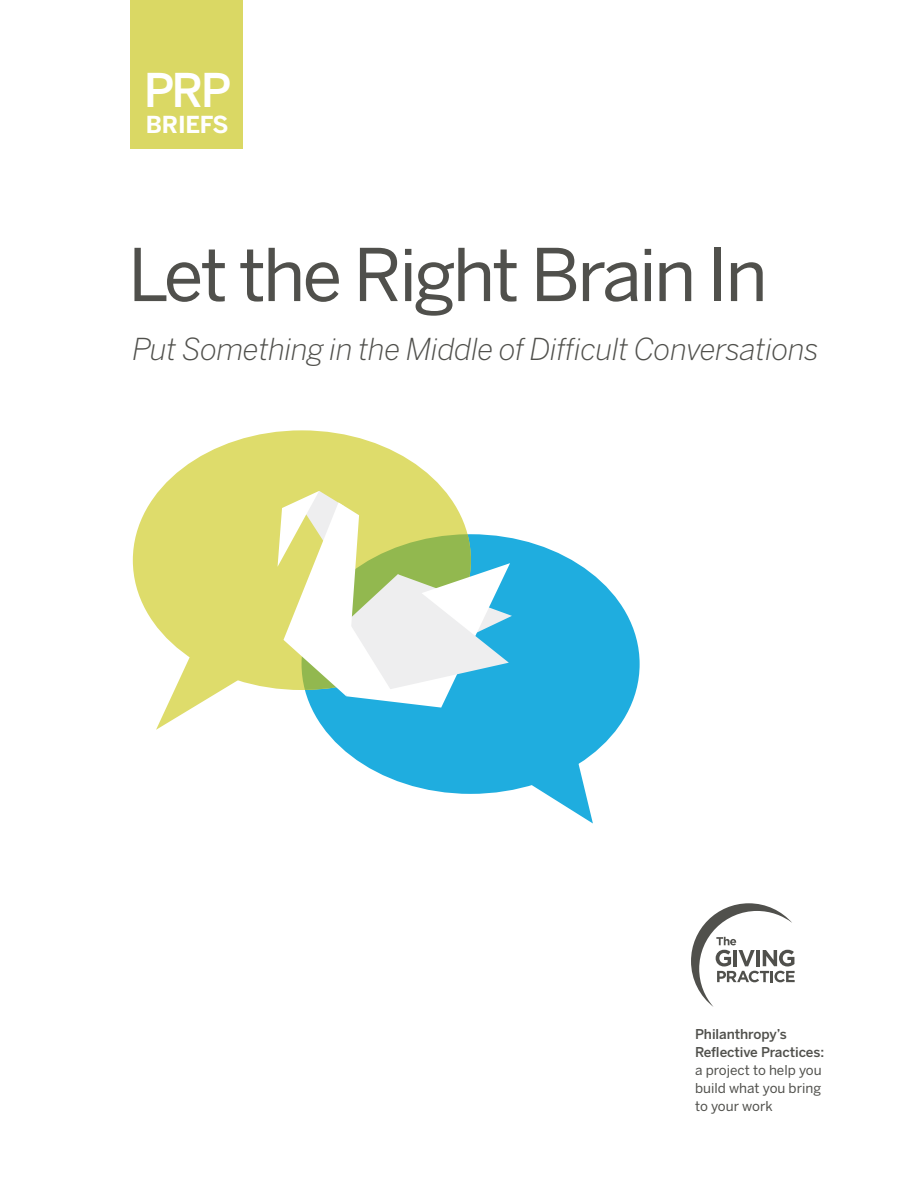
<style>
.page{position:relative;width:918px;height:1188px;background:#fff}
.page>*{position:absolute;margin:0;border:0;box-sizing:border-box;transform-origin:0 0}
.t1{font:72px "Benton Sans";letter-spacing:-.04em;color:#50504c}
.t2{font:500 46.2px "Benton Sans";color:#fff}
.t3{font:italic 300 30px "Benton Sans";letter-spacing:-.015em;color:#50504c}
.t4{font:700 23.25px "Benton Sans";letter-spacing:-.015em;color:#fff}
.t5{font:13.5px/18px "Benton Sans";color:#50504c;text-align:justify}
.t6{font:500 13.5px "Benton Sans";letter-spacing:-.005em;color:#50504c}
</style>
<div class="page">
<div style="left:302px;top:534px;width:338px;height:260px;background:#1faddf;border-radius:50%"></div>
<svg style="left:523px;top:757px;width:70px;height:66px"></svg>
<div style="left:131px;top:0;width:112px;height:149px;background:#dad864"></div>
<svg style="left:691px;top:903px;width:104px;height:104px"></svg>
<div style="left:133px;top:430px;width:338px;height:260px;background:#dedc6b;border-radius:50%"></div>
<svg style="left:156px;top:654px;width:90px;height:76px"></svg>
<svg style="left:278px;top:491px;width:234px;height:217px"></svg>
<p class="t2" style="left:144px;top:63px;width:89px">PRP</p>
<p class="t4" style="left:146px;top:111px;width:84px">BRIEFS</p>
<p class="t1" style="left:128px;top:232px;width:641px">Let the Right Brain In</p>
<p class="t3" style="left:132px;top:331px;width:688px">Put Something in the Middle of Difficult Conversations</p>
<p class="t6" style="left:695px;top:1026px;width:93px">Philanthropy’s</p>
<p class="t6" style="left:695px;top:1044px;width:131px">Reflective Practices:</p>
<p class="t5" style="left:695px;top:1061px;width:128px">a project to help you build what you bring to your work</p>
</div>
